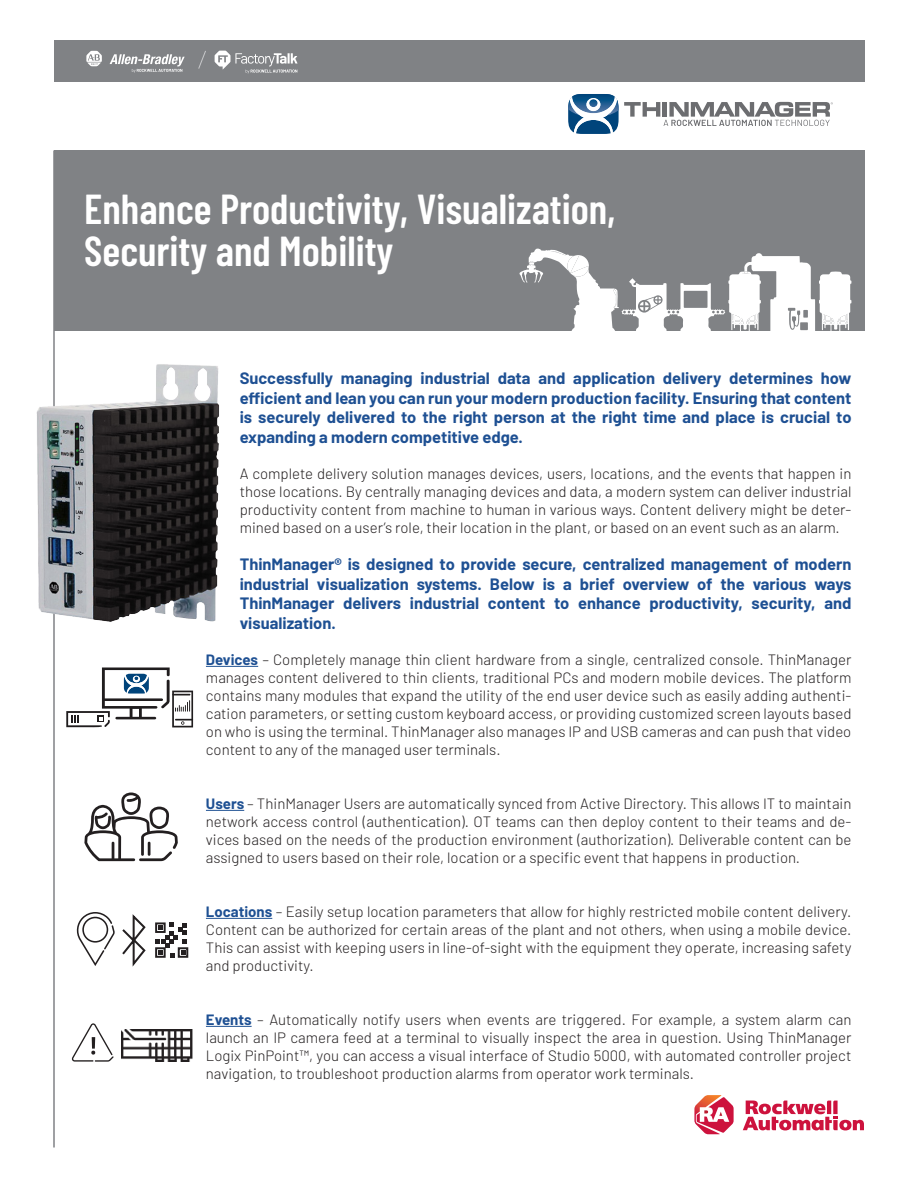
<style>
.page{position:relative;width:918px;height:1188px;background:#fff}
.page>*{position:absolute;margin:0;border:0;box-sizing:border-box;transform-origin:0 0}
.Top_Header_White_Condensed{font:600 42px/42px "Barlow Condensed";color:#fff}
.Small_List_Subhead{font:700 16.5px/19.5px "Barlow";color:#1e5093;text-align:justify}
.Copy_Cutsheet{font:300 15px/18px "Barlow";color:#231f20;text-align:justify}
.s1{font-weight:700;color:#1e5093}
</style>
<div class="page">
<div style="left:55px;top:150px;width:810px;height:181px;background:#808285"></div>
<svg style="left:568px;top:94px;width:265px;height:40px"></svg>
<hr style="left:53px;top:150px;width:2px;height:998px;background:#808285">
<svg style="left:743px;top:1101px;width:121px;height:29px"></svg>
<svg style="left:694px;top:1095px;width:40px;height:39px"></svg>
<svg style="left:84px;top:793px;width:94px;height:68px"></svg>
<svg style="left:66px;top:668px;width:127px;height:59px"></svg>
<svg style="left:155px;top:922px;width:34px;height:36px"></svg>
<svg style="left:77px;top:912px;width:69px;height:55px"></svg>
<img style="left:121px;top:1030px;width:71px;height:32px">
<svg style="left:72px;top:1023px;width:42px;height:39px"></svg>
<svg style="left:519px;top:249px;width:332px;height:82px"></svg>
<div style="left:54px;top:40px;width:811px;height:42px;background:#808285"></div>
<hr style="left:206px;top:666px;width:52px;height:1px;background:#1e5093">
<hr style="left:206px;top:810px;width:38px;height:1px;background:#1e5093">
<hr style="left:206px;top:918px;width:66px;height:1px;background:#1e5093">
<hr style="left:206px;top:1026px;width:46px;height:1px;background:#1e5093">
<img style="left:36px;top:351px;width:184px;height:292px">
<p class="Top_Header_White_Condensed" style="left:84px;top:186px;width:533px">Enhance Productivity, Visualization,<br>Security and Mobility</p>
<p class="Small_List_Subhead" style="left:240px;top:368px;width:613px">Successfully managing industrial data and application delivery determines how efficient and lean you can run your modern production facility. Ensuring that content is securely delivered to the right person at the right time and place is crucial to expanding a modern competitive edge.</p>
<p class="Copy_Cutsheet" style="left:240px;top:464px;width:613px">A complete delivery solution manages devices, users, locations, and the events that happen in those locations. By centrally managing devices and data, a modern system can deliver industrial productivity content from machine to human in various ways. Content delivery might be deter&shy;mined based on a user’s role, their location in the plant, or based on an event such as an alarm.</p>
<p class="Small_List_Subhead" style="left:240px;top:554px;width:613px">ThinManager® is designed to provide secure, centralized management of modern industrial visualization systems. Below is a brief overview of the various ways ThinManager delivers industrial content to enhance productivity, security, and visualization.</p>
<p class="Copy_Cutsheet" style="left:206px;top:650px;width:647px"><span class="s1">Devices</span> – Completely manage thin client hardware from a single, centralized console. ThinManager manages content delivered to thin clients, traditional PCs and modern mobile devices. The platform contains many modules that expand the utility of the end user device such as easily adding authenti&shy;cation parameters, or setting custom keyboard access, or providing customized screen layouts based on who is using the terminal. ThinManager also manages IP and USB cameras and can push that video content to any of the managed user terminals.</p>
<p class="Copy_Cutsheet" style="left:206px;top:794px;width:647px"><span class="s1">Users</span> – ThinManager Users are automatically synced from Active Directory. This allows IT to maintain network access control (authentication). OT teams can then deploy content to their teams and de&shy;vices based on the needs of the production environment (authorization). Deliverable content can be assigned to users based on their role, location or a specific event that happens in production.</p>
<p class="Copy_Cutsheet" style="left:206px;top:902px;width:647px"><span class="s1">Locations</span> – Easily setup location parameters that allow for highly restricted mobile content delivery.<br>Content can be authorized for certain areas of the plant and not others, when using a mobile device.<br>This can assist with keeping users in line-of-sight with the equipment they operate, increasing safety and productivity.</p>
<p class="Copy_Cutsheet" style="left:206px;top:1010px;width:647px"><span class="s1">Events</span> – Automatically notify users when events are triggered. For example, a system alarm can launch an IP camera feed at a terminal to visually inspect the area in question. Using ThinManager Logix PinPoint™, you can access a visual interface of Studio 5000, with automated controller project navigation, to troubleshoot production alarms from operator work terminals.</p>
</div>
